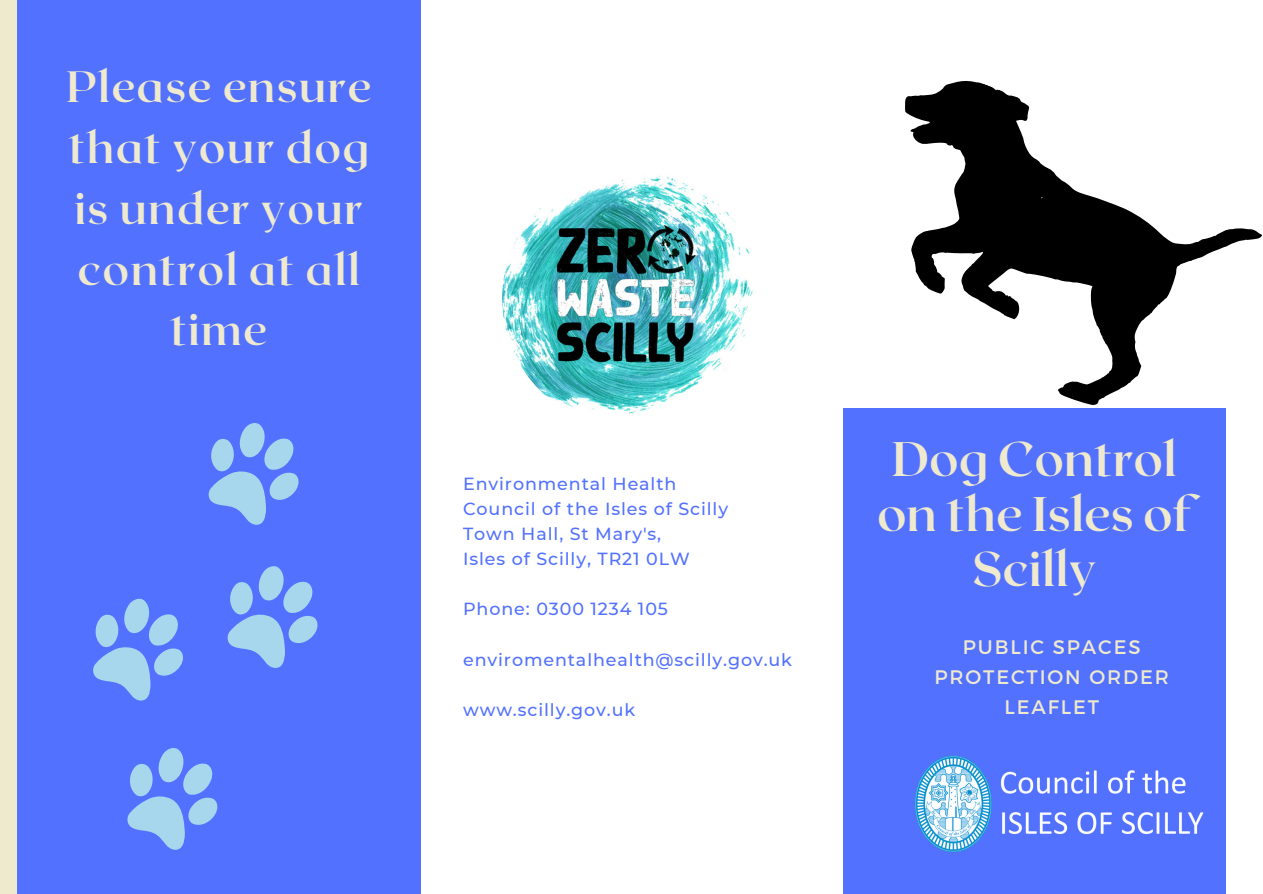
<style>
.page{position:relative;width:1263px;height:894px;background:#fff}
.page>*{position:absolute;margin:0;border:0;box-sizing:border-box;transform-origin:0 0}
.t1{font:700 48.45px/55.1px "Roxborough CF";color:#efe9ce;text-align:center}
.t2{font:700 43.8px/60.8px "Roxborough CF";letter-spacing:.03em;color:#efe9ce;text-align:center}
.t3{font:19.5px/30.3px "Montserrat";letter-spacing:.095em;color:#efe9ce;text-align:center}
.t4{font:500 17.55px "Montserrat";letter-spacing:.05em;color:#5271ff}
</style>
<div class="page">
<div style="left:0;top:0;width:376px;height:893px;background:#efe9ce"></div>
<div style="left:17px;top:0;width:404px;height:893px;background:#5271ff"></div>
<div style="left:843px;top:408px;width:382px;height:485px;background:#5271ff"></div>
<svg style="left:905px;top:81px;width:357px;height:361px"></svg>
<img style="left:914px;top:755px;width:290px;height:98px">
<img style="left:502px;top:169px;width:258px;height:259px;border-radius:50%">
<svg style="left:93px;top:598px;width:90px;height:103px"></svg>
<svg style="left:208px;top:423px;width:91px;height:102px"></svg>
<svg style="left:227px;top:566px;width:91px;height:102px"></svg>
<svg style="left:127px;top:748px;width:91px;height:102px"></svg>
<p class="t2" style="left:66px;top:54px;width:307px">Please ensure that your dog is under your control at all time</p>
<p class="t4" style="left:463px;top:472px;width:215px">Environmental Health</p>
<p class="t4" style="left:463px;top:497px;width:267px">Council of the Isles of Scilly</p>
<p class="t4" style="left:463px;top:522px;width:200px">Town Hall, St Mary's,</p>
<p class="t4" style="left:463px;top:548px;width:228px">Isles of Scilly, TR21 0LW</p>
<p class="t4" style="left:463px;top:598px;width:206px">Phone: 0300 1234 105</p>
<p class="t4" style="left:463px;top:648px;width:330px">enviromentalhealth@scilly.gov.uk</p>
<p class="t4" style="left:463px;top:699px;width:174px">www.scilly.gov.uk</p>
<p class="t1" style="left:877px;top:429px;width:316px">Dog Control on the Isles of<br>Scilly</p>
<p class="t3" style="left:934px;top:630px;width:236px">PUBLIC SPACES<br>PROTECTION ORDER<br>LEAFLET</p>
</div>
